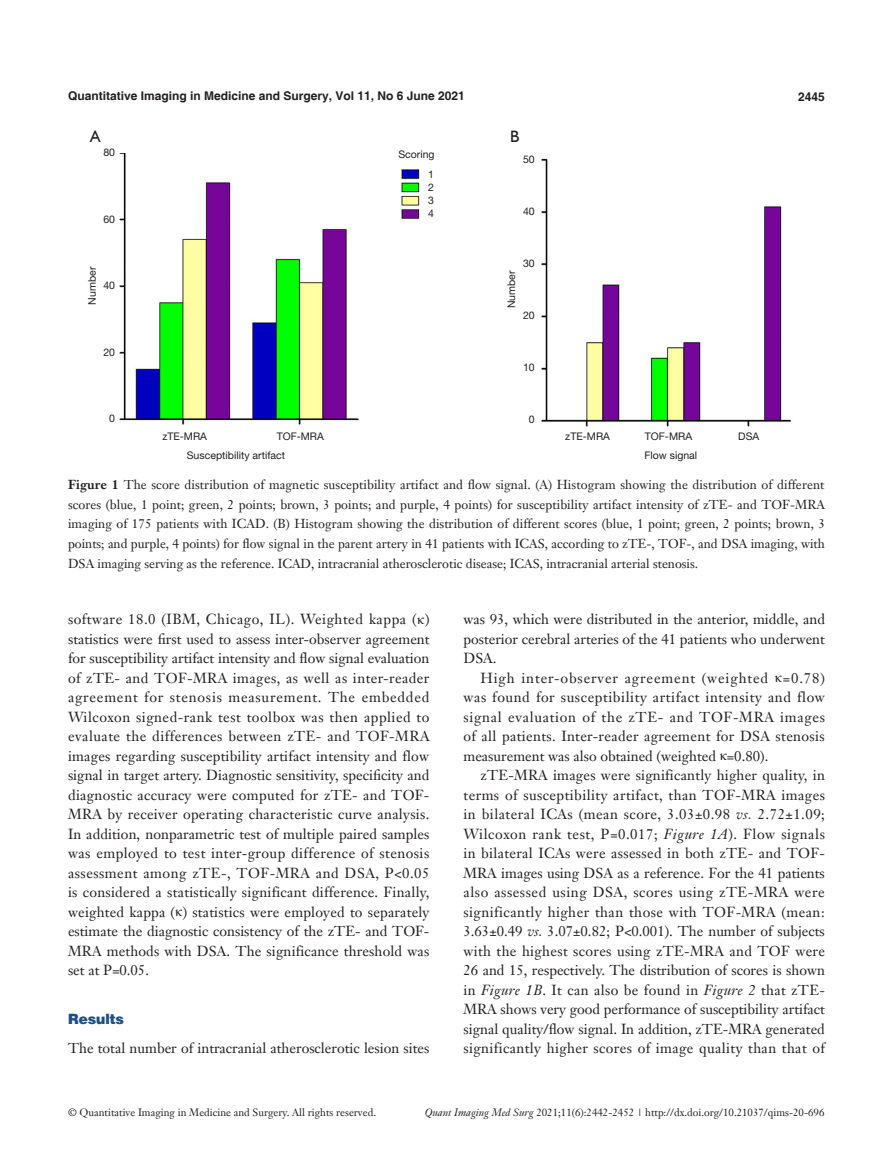
<style>
.page{position:relative;width:893px;height:1170px;background:#fff}
.page>*{position:absolute;margin:0;border:0;box-sizing:border-box;transform-origin:0 0}
.一级标题正体{font:16.5px "Humanist 521 BT";color:#231f20}
.t1{font:14.25px/19.5px "Janson Text LT";color:#231f20;text-align:justify}
.t2{font:900 14.25px "Helvetica";color:#1c5085}
.t3{font:12.75px/19.5px "Janson Text LT";color:#231f20;text-align:justify}
.t4{font:700 12px "Helvetica";color:#231f20}
.t5{font:10.5px "Janson Text LT";color:#231f20}
.t6{font:10.5px "Helvetica Neue LT Pro";color:#231f20}
.s1{font-weight:700}
.s2{font-family:"Times New Roman"}
.s3{font-style:italic}
</style>
<div class="page">
<img style="left:119px;top:154px;width:672px;height:273px">
<p class="t4" style="left:68px;top:88px;width:398px">Quantitative Imaging in Medicine and Surgery, Vol 11, No 6 June 2021</p>
<p class="t4" style="left:798px;top:89px;width:28px">2445</p>
<p class="一级标题正体" style="left:90px;top:126px;width:12px">A</p>
<p class="一级标题正体" style="left:510px;top:126px;width:11px">B</p>
<p class="t6" style="left:103px;top:146px;width:13px">80</p>
<p class="t6" style="left:103px;top:213px;width:13px">60</p>
<p class="t6" style="left:398px;top:147px;width:38px">Scoring</p>
<p class="t6" style="left:428px;top:167px;width:7px">1</p>
<p class="t6" style="left:428px;top:181px;width:7px">2</p>
<p class="t6" style="left:428px;top:194px;width:7px">3</p>
<p class="t6" style="left:428px;top:207px;width:7px">4</p>
<p class="t6" style="left:523px;top:152px;width:13px">50</p>
<p class="t6" style="left:523px;top:205px;width:13px">40</p>
<p class="t6" style="left:523px;top:257px;width:13px">30</p>
<p class="t6" style="left:85px;top:304px;width:39px;rotate:-90deg">Number</p>
<p class="t6" style="left:505px;top:308px;width:39px;rotate:-90deg">Number</p>
<p class="t6" style="left:103px;top:279px;width:13px">40</p>
<p class="t6" style="left:103px;top:346px;width:13px">20</p>
<p class="t6" style="left:109px;top:412px;width:7px">0</p>
<p class="t6" style="left:523px;top:309px;width:13px">20</p>
<p class="t6" style="left:523px;top:361px;width:13px">10</p>
<p class="t6" style="left:529px;top:413px;width:7px">0</p>
<p class="t6" style="left:162px;top:430px;width:46px">zTE-MRA</p>
<p class="t6" style="left:277px;top:430px;width:49px">TOF-MRA</p>
<p class="t6" style="left:565px;top:430px;width:46px">zTE-MRA</p>
<p class="t6" style="left:645px;top:430px;width:49px">TOF-MRA</p>
<p class="t6" style="left:738px;top:430px;width:22px">DSA</p>
<p class="t6" style="left:187px;top:449px;width:100px">Susceptibility artifact</p>
<p class="t6" style="left:644px;top:449px;width:54px">Flow signal</p>
<p class="t3" style="left:68px;top:475px;width:759px"><span class="s1">Figure 1</span> The score distribution of magnetic susceptibility artifact and flow signal. (A) Histogram showing the distribution of different scores (blue, 1 point; green, 2 points; brown, 3 points; and purple, 4 points) for susceptibility artifact intensity of zTE- and TOF-MRA imaging of 175 patients with ICAD. (B) Histogram showing the distribution of different scores (blue, 1 point; green, 2 points; brown, 3 points; and purple, 4 points) for flow signal in the parent artery in 41 patients with ICAS, according to zTE-, TOF-, and DSA imaging, with DSA imaging serving as the reference. ICAD, intracranial atherosclerotic disease; ICAS, intracranial arterial stenosis.</p>
<p class="t1" style="left:68px;top:609px;width:363px">software 18.0 (IBM, Chicago, IL). Weighted kappa (<span class="s2">κ</span>) statistics were first used to assess inter-observer agreement for susceptibility artifact intensity and flow signal evaluation of zTE- and TOF-MRA images, as well as inter-reader agreement for stenosis measurement. The embedded Wilcoxon signed-rank test toolbox was then applied to evaluate the differences between zTE- and TOF-MRA images regarding susceptibility artifact intensity and flow signal in target artery. Diagnostic sensitivity, specificity and diagnostic accuracy were computed for zTE- and TOF-MRA by receiver operating characteristic curve analysis.<br>In addition, nonparametric test of multiple paired samples was employed to test inter-group difference of stenosis assessment among zTE-, TOF-MRA and DSA, P<span class="s3">&lt;</span>0.05 is considered a statistically significant difference. Finally, weighted kappa (<span class="s2">κ</span>) statistics were employed to separately estimate the diagnostic consistency of the zTE- and TOF-MRA methods with DSA. The significance threshold was set at P<span class="s3">=</span>0.05.</p>
<p class="t2" style="left:68px;top:1009px;width:58px">Results</p>
<p class="t1" style="left:68px;top:1038px;width:363px">The total number of intracranial atherosclerotic lesion sites</p>
<p class="t1" style="left:463px;top:609px;width:363px">was 93, which were distributed in the anterior, middle, and posterior cerebral arteries of the 41 patients who underwent DSA.</p>
<p class="t1" style="left:463px;top:667px;width:363px;text-indent:17px">High inter-observer agreement (weighted <span class="s2">κ</span>=0.78) was found for susceptibility artifact intensity and flow signal evaluation of the zTE- and TOF-MRA images of all patients. Inter-reader agreement for DSA stenosis measurement was also obtained (weighted <span class="s2">κ</span>=0.80).</p>
<p class="t1" style="left:463px;top:765px;width:363px;text-indent:17px">zTE-MRA images were significantly higher quality, in terms of susceptibility artifact, than TOF-MRA images in bilateral ICAs (mean score, 3.03±0.98 <span class="s3">vs.</span> 2.72±1.09; Wilcoxon rank test, P<span class="s3">=</span>0.017; <span class="s3">Figure 1A</span>). Flow signals in bilateral ICAs were assessed in both zTE- and TOF-MRA images using DSA as a reference. For the 41 patients also assessed using DSA, scores using zTE-MRA were significantly higher than those with TOF-MRA (mean:<br>3.63±0.49 <span class="s3">vs.</span> 3.07±0.82; P<span class="s3">&lt;</span>0.001). The number of subjects with the highest scores using zTE-MRA and TOF were 26 and 15, respectively. The distribution of scores is shown in <span class="s3">Figure 1B</span>. It can also be found in <span class="s3">Figure 2</span> that zTE-MRA shows very good performance of susceptibility artifact signal quality/flow signal. In addition, zTE-MRA generated significantly higher scores of image quality than that of</p>
<p class="t5" style="left:68px;top:1105px;width:310px">© Quantitative Imaging in Medicine and Surgery. All rights reserved.</p>
<p class="t5" style="left:425px;top:1105px;width:401px"><span class="s3">Quant Imaging Med Surg</span> 2021;11(6):2442-2452 | http://dx.doi.org/10.21037/qims-20-696</p>
</div>
